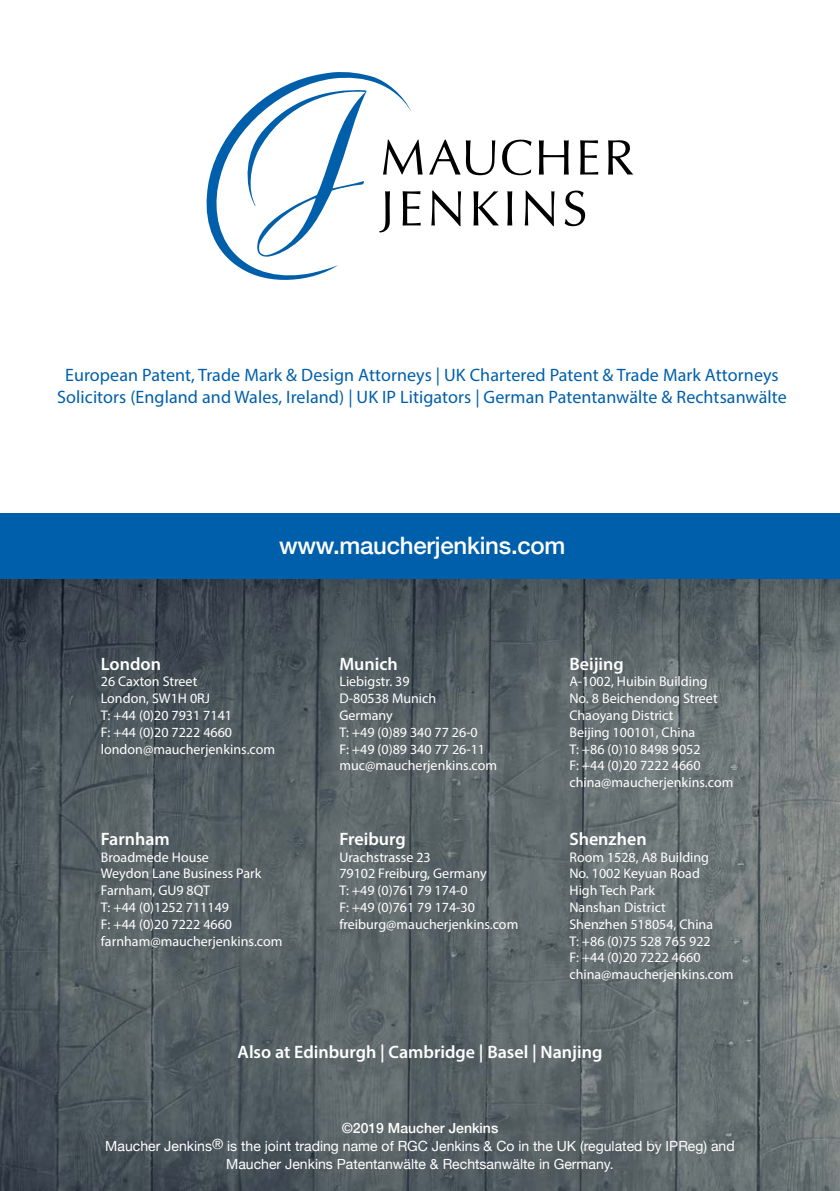
<style>
.page{position:relative;width:840px;height:1191px;background:#fff}
.page>*{position:absolute;margin:0;border:0;box-sizing:border-box;transform-origin:0 0}
.t1{font:500 24px "Helvetica Neue";letter-spacing:-.01em;color:#fff}
.t2{font:18px/21.6px "Myriad Pro";letter-spacing:.005em;color:#005faa;text-align:center}
.t3{font:600 18px "Myriad Pro";color:#fff}
.t4{font:14px/16.8px "Myriad Pro";color:#fff}
.t5{font:14px/18px "Helvetica Neue";color:#fff;text-align:center}
.t6{font:500 14px "Helvetica Neue";color:#fff}
</style>
<div class="page">
<img style="left:0;top:578px;width:839px;height:613px">
<svg style="left:411px;top:140px;width:11px;height:35px"></svg>
<svg style="left:429px;top:140px;width:66px;height:35px"></svg>
<svg style="left:502px;top:140px;width:29px;height:35px"></svg>
<svg style="left:538px;top:140px;width:30px;height:35px"></svg>
<svg style="left:580px;top:140px;width:18px;height:35px"></svg>
<svg style="left:608px;top:140px;width:25px;height:35px"></svg>
<svg style="left:411px;top:191px;width:9px;height:34px"></svg>
<svg style="left:431px;top:191px;width:30px;height:35px"></svg>
<svg style="left:473px;top:191px;width:25px;height:34px"></svg>
<svg style="left:507px;top:191px;width:5px;height:34px"></svg>
<svg style="left:524px;top:191px;width:30px;height:35px"></svg>
<svg style="left:564px;top:191px;width:20px;height:35px"></svg>
<svg style="left:206px;top:72px;width:205px;height:208px"></svg>
<svg style="left:243px;top:88px;width:123px;height:169px"></svg>
<div style="left:0;top:512px;width:839px;height:66px;background:#005faa"></div>
<p class="t2" style="left:57px;top:364px;width:730px">European Patent, Trade Mark &amp; Design Attorneys | UK Chartered Patent &amp; Trade Mark Attorneys<br>Solicitors (England and Wales, Ireland) | UK IP Litigators | German Patentanwälte &amp; Rechtsanwälte</p>
<h1 class="t1" style="left:279px;top:526px;width:288px">www.maucherjenkins.com</h1>
<p class="t3" style="left:101px;top:652px;width:62px">London</p>
<p class="t4" style="left:101px;top:673px;width:176px">26 Caxton Street<br>London, SW1H 0RJ<br>T: +44 (0)20 7931 7141<br>F: +44 (0)20 7222 4660 london@maucherjenkins.com</p>
<p class="t3" style="left:101px;top:827px;width:70px">Farnham</p>
<p class="t4" style="left:101px;top:848px;width:183px">Broadmede House<br>Weydon Lane Business Park<br>Farnham, GU9 8QT<br>T: +44 (0)1252 711149<br>F: +44 (0)20 7222 4660 farnham@maucherjenkins.com</p>
<p class="t3" style="left:339px;top:652px;width:60px">Munich</p>
<p class="t4" style="left:339px;top:673px;width:159px">Liebigstr. 39<br>D-80538 Munich<br>Germany<br>T: +49 (0)89 340 77 26-0<br>F: +49 (0)89 340 77 26-11 muc@maucherjenkins.com</p>
<p class="t3" style="left:339px;top:827px;width:68px">Freiburg</p>
<p class="t4" style="left:339px;top:848px;width:180px">Urachstrasse 23<br>79102 Freiburg, Germany<br>T: +49 (0)761 79 174-0<br>F: +49 (0)761 79 174-30 freiburg@maucherjenkins.com</p>
<p class="t3" style="left:569px;top:652px;width:56px">Beijing</p>
<p class="t4" style="left:569px;top:673px;width:165px">A-1002, Huibin Building<br>No. 8 Beichendong Street<br>Chaoyang District<br>Beijing 100101, China<br>T: +86 (0)10 8498 9052<br>F: +44 (0)20 7222 4660 china@maucherjenkins.com</p>
<p class="t3" style="left:569px;top:827px;width:79px">Shenzhen</p>
<p class="t4" style="left:569px;top:848px;width:165px">Room 1528, A8 Building<br>No. 1002 Keyuan Road<br>High Tech Park<br>Nanshan District<br>Shenzhen 518054, China<br>T: +86 (0)75 528 765 922<br>F: +44 (0)20 7222 4660 china@maucherjenkins.com</p>
<p class="t3" style="left:237px;top:1040px;width:366px">Also at Edinburgh | Cambridge | Basel | Nanjing</p>
<p class="t6" style="left:341px;top:1116px;width:158px">©2019 Maucher Jenkins</p>
<p class="t5" style="left:105px;top:1137px;width:630px">Maucher Jenkins® is the joint trading name of RGC Jenkins &amp; Co in the UK (regulated by IPReg) and<br>Maucher Jenkins Patentanwälte &amp; Rechtsanwälte in Germany.</p>
</div>
